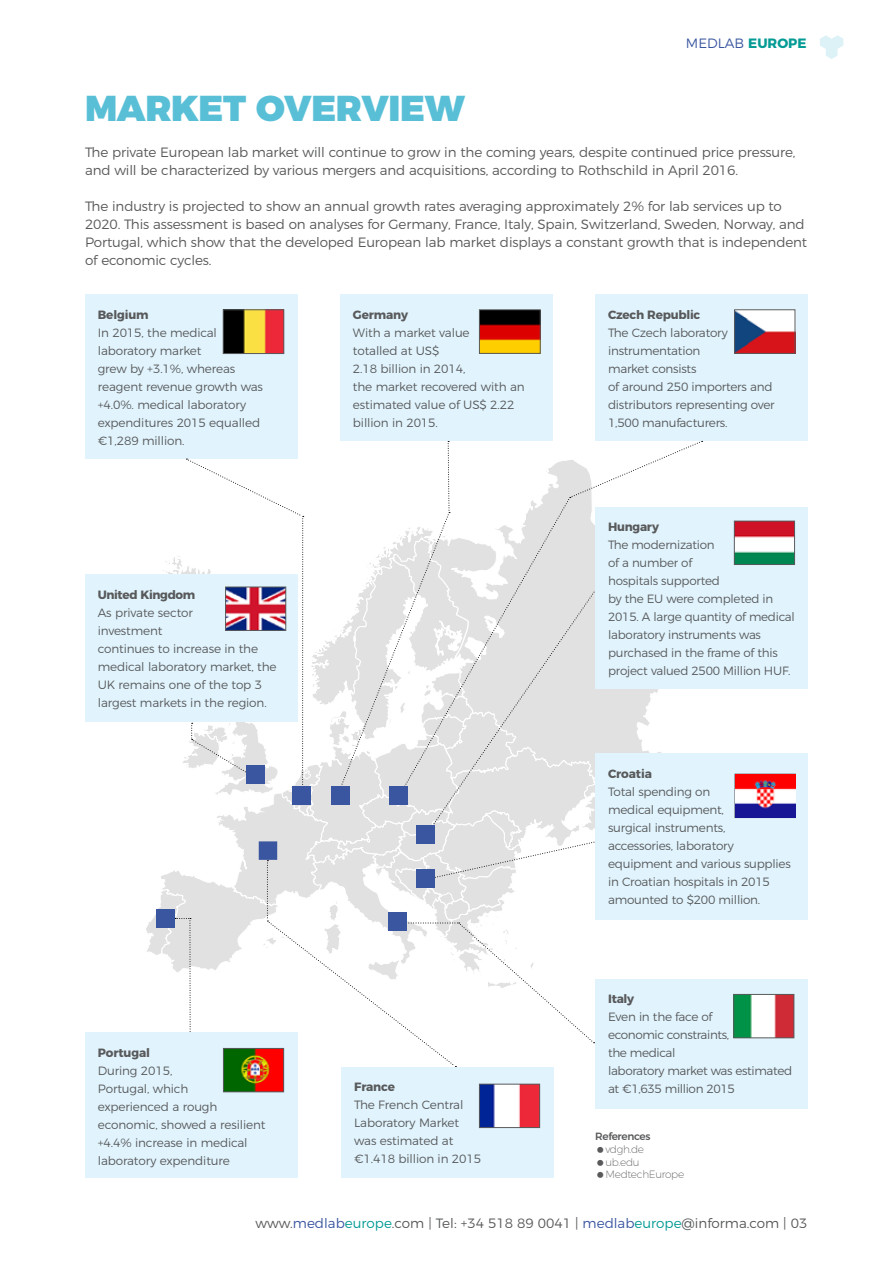
<style>
.page{position:relative;width:893px;height:1263px;background:#fff}
.page>*{position:absolute;margin:0;border:0;box-sizing:border-box;transform-origin:0 0}
.t1{font:900 36px "Montserrat";letter-spacing:-.01em;color:#59bfd6}
.t2{font:300 13.5px/18px "Montserrat";letter-spacing:-.01em;color:#58595b}
.t3{font:300 13.5px "Montserrat";color:#3a56a0}
.t4{font:300 12px/18px "Montserrat";letter-spacing:-.02em;color:#58595b}
.t5{font:700 12px "Montserrat";letter-spacing:-.02em;color:#58595b}
.t6{font:200 10.5px/12.6px "Montserrat";letter-spacing:-.03em;color:#58595b}
.t7{font:500 10.5px "Montserrat";letter-spacing:-.03em;color:#58595b}
.s1{font-weight:700;color:#049b95}
.s2{color:#3a56a0}
.s3{color:#049b95}
</style>
<div class="page">
<svg style="left:820px;top:35px;width:23px;height:24px"></svg>
<div style="left:85px;top:574px;width:213px;height:148px;background:#e1f4fd"></div>
<div style="left:85px;top:294px;width:213px;height:165px;background:#e1f4fd"></div>
<div style="left:340px;top:294px;width:213px;height:147px;background:#e1f4fd"></div>
<div style="left:595px;top:294px;width:213px;height:147px;background:#e1f4fd"></div>
<div style="left:595px;top:979px;width:213px;height:129px;background:#e1f4fd"></div>
<div style="left:595px;top:507px;width:213px;height:181px;background:#e1f4fd"></div>
<div style="left:595px;top:753px;width:213px;height:167px;background:#e1f4fd"></div>
<img style="left:225px;top:312px;width:57px;height:40px">
<div style="left:223px;top:310px;width:61px;height:44px;border:1px solid #58595b"></div>
<img style="left:481px;top:312px;width:57px;height:40px">
<div style="left:479px;top:310px;width:61px;height:44px;border:1px solid #58595b"></div>
<img style="left:736px;top:312px;width:57px;height:40px">
<div style="left:734px;top:310px;width:61px;height:44px;border:1px solid #58595b"></div>
<div style="left:85px;top:1032px;width:213px;height:146px;background:#e1f4fd"></div>
<svg style="left:146px;top:441px;width:560px;height:626px"></svg>
<div style="left:341px;top:1067px;width:213px;height:111px;background:#e1f4fd"></div>
<img style="left:736px;top:523px;width:57px;height:40px">
<div style="left:734px;top:521px;width:61px;height:44px;border:1px solid #58595b"></div>
<img style="left:735px;top:774px;width:60px;height:43px">
<svg style="left:735px;top:996px;width:57px;height:40px;background:#a8a18e"></svg>
<div style="left:733px;top:994px;width:61px;height:44px;border:1px solid #58595b"></div>
<img style="left:481px;top:1086px;width:57px;height:40px">
<div style="left:479px;top:1084px;width:61px;height:44px;border:1px solid #58595b"></div>
<img style="left:225px;top:1050px;width:57px;height:40px">
<div style="left:223px;top:1048px;width:61px;height:44px;border:1px solid #58595b"></div>
<img style="left:227px;top:589px;width:57px;height:40px">
<div style="left:225px;top:587px;width:61px;height:44px;border:1px solid #58595b"></div>
<p class="t3" style="left:686px;top:32px;width:122px">MEDLAB <span class="s1">EUROPE</span></p>
<h1 class="t1" style="left:85px;top:78px;width:381px">MARKET OVERVIEW</h1>
<p class="t2" style="left:85px;top:142px;width:712px">The private European lab market will continue to grow in the coming years, despite continued price pressure, and will be characterized by various mergers and acquisitions, according to Rothschild in April 2016.</p>
<p class="t2" style="left:85px;top:196px;width:724px">The industry is projected to show an annual growth rates averaging approximately 2% for lab services up to 2020. This assessment is based on analyses for Germany, France, Italy, Spain, Switzerland, Sweden, Norway, and Portugal, which show that the developed European lab market displays a constant growth that is independent of economic cycles.</p>
<p class="t5" style="left:98px;top:304px;width:52px">Belgium</p>
<p class="t4" style="left:98px;top:322px;width:167px">In 2015, the medical laboratory market<br>grew by +3.1%, whereas reagent revenue growth was +4.0%. medical laboratory expenditures 2015 equalled €1,289 million.</p>
<p class="t5" style="left:98px;top:585px;width:99px">United Kingdom</p>
<p class="t4" style="left:98px;top:603px;width:180px">As private sector<br>investment<br>continues to increase in the medical laboratory market, the<br>UK remains one of the top 3 largest markets in the region.</p>
<p class="t5" style="left:98px;top:1043px;width:54px">Portugal</p>
<p class="t4" style="left:98px;top:1060px;width:169px">During 2015,<br>Portugal, which<br>experienced a rough economic, showed a resilient +4.4% increase in medical laboratory expenditure</p>
<p class="t5" style="left:353px;top:304px;width:57px">Germany</p>
<p class="t4" style="left:353px;top:322px;width:173px">With a market value<br>totalled at US$<br>2.18 billion in 2014,<br>the market recovered with an estimated value of US$ 2.22 billion in 2015.</p>
<p class="t5" style="left:354px;top:1077px;width:42px">France</p>
<p class="t4" style="left:354px;top:1095px;width:129px">The French Central<br>Laboratory Market was estimated at €1.418 billion in 2015</p>
<p class="t5" style="left:608px;top:304px;width:94px">Czech Republic</p>
<p class="t4" style="left:608px;top:322px;width:168px">The Czech laboratory instrumentation<br>market consists<br>of around 250 importers and distributors representing over<br>1,500 manufacturers.</p>
<p class="t5" style="left:608px;top:517px;width:52px">Hungary</p>
<p class="t4" style="left:608px;top:535px;width:188px">The modernization<br>of a number of<br>hospitals supported<br>by the EU were completed in<br>2015. A large quantity of medical laboratory instruments was purchased in the frame of this project valued 2500 Million HUF.</p>
<p class="t5" style="left:608px;top:764px;width:45px">Croatia</p>
<p class="t4" style="left:608px;top:782px;width:184px">Total spending on<br>medical equipment,<br>surgical instruments, accessories, laboratory equipment and various supplies in Croatian hospitals in 2015 amounted to $200 million.</p>
<p class="t5" style="left:608px;top:989px;width:28px">Italy</p>
<p class="t4" style="left:608px;top:1007px;width:186px">Even in the face of<br>economic constraints,<br>the medical<br>laboratory market was estimated at €1,635 million 2015</p>
<p class="t7" style="left:595px;top:1128px;width:57px">References</p>
<p class="t6" style="left:605px;top:1142px;width:80px">vdgh.de<br>ub.edu<br>MedtechEurope</p>
<p class="t2" style="left:255px;top:1213px;width:553px">www.<span class="s2">medlab</span><span class="s3">europe</span>.com | Tel: +34 518 89 0041 | <span class="s2">medlab</span><span class="s3">europe</span>@informa.com | 03</p>
</div>
